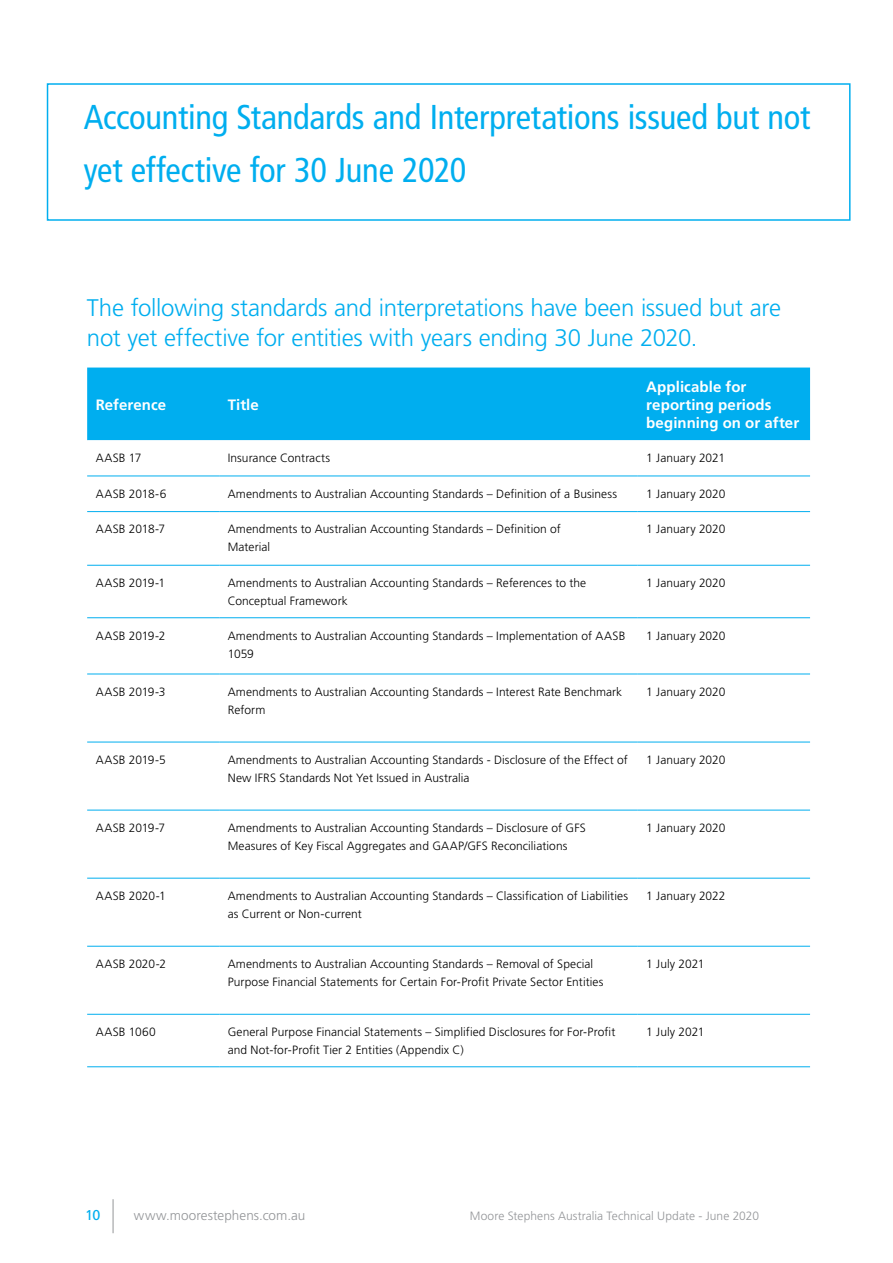
<style>
.page{position:relative;width:893px;height:1263px;background:#fff}
.page>*{position:absolute;margin:0;border:0;box-sizing:border-box;transform-origin:0 0}
.t1{font:condensed 34.5px/52.5px "Frutiger LT Std";letter-spacing:-.01em;color:#00aeef}
.t2{font:300 24px/30px "Frutiger LT Std";letter-spacing:-.01em;color:#00aeef}
.t3{font:700 15px/18px "Frutiger LT Std";letter-spacing:.005em;color:#fff}
.t4{font:14.25px "Frutiger LT Std";color:#00aeef}
.t5{font:300 13.5px "Frutiger LT Std";letter-spacing:.005em;color:#939598}
.t6{font:300 12px/18px "Frutiger LT Std";letter-spacing:.005em;color:#000}
.t7{font:300 12px "Frutiger LT Std";letter-spacing:.005em;color:#939598}
.t8{font:300 12px "Frutiger LT Std";letter-spacing:.025em;color:#000}
</style>
<div class="page">
<hr style="left:113px;top:1199px;width:1px;height:34px;background:#939598">
<div style="left:87px;top:368px;width:723px;height:72px;background:#00aeef"></div>
<svg style="left:87px;top:440px;width:723px;height:574px"></svg>
<hr style="left:87px;top:476px;width:132px;height:1px;background:#00aeef">
<hr style="left:219px;top:476px;width:419px;height:1px;background:#00aeef">
<hr style="left:638px;top:476px;width:172px;height:1px;background:#00aeef">
<hr style="left:87px;top:511px;width:132px;height:1px;background:#00aeef">
<hr style="left:219px;top:511px;width:419px;height:1px;background:#00aeef">
<hr style="left:638px;top:511px;width:172px;height:1px;background:#00aeef">
<hr style="left:87px;top:565px;width:132px;height:1px;background:#00aeef">
<hr style="left:219px;top:565px;width:419px;height:1px;background:#00aeef">
<hr style="left:638px;top:565px;width:172px;height:1px;background:#00aeef">
<hr style="left:87px;top:617px;width:132px;height:1px;background:#00aeef">
<hr style="left:219px;top:617px;width:419px;height:1px;background:#00aeef">
<hr style="left:638px;top:617px;width:172px;height:1px;background:#00aeef">
<hr style="left:87px;top:674px;width:132px;height:1px;background:#00aeef">
<hr style="left:219px;top:674px;width:419px;height:1px;background:#00aeef">
<hr style="left:638px;top:674px;width:172px;height:1px;background:#00aeef">
<hr style="left:87px;top:742px;width:132px;height:1px;background:#00aeef">
<hr style="left:219px;top:742px;width:419px;height:1px;background:#00aeef">
<hr style="left:638px;top:742px;width:172px;height:1px;background:#00aeef">
<hr style="left:87px;top:810px;width:132px;height:1px;background:#00aeef">
<hr style="left:219px;top:810px;width:419px;height:1px;background:#00aeef">
<hr style="left:638px;top:810px;width:172px;height:1px;background:#00aeef">
<hr style="left:87px;top:878px;width:132px;height:1px;background:#00aeef">
<hr style="left:219px;top:878px;width:419px;height:1px;background:#00aeef">
<hr style="left:638px;top:878px;width:172px;height:1px;background:#00aeef">
<hr style="left:87px;top:946px;width:132px;height:1px;background:#00aeef">
<hr style="left:219px;top:946px;width:419px;height:1px;background:#00aeef">
<hr style="left:638px;top:946px;width:172px;height:1px;background:#00aeef">
<hr style="left:87px;top:1014px;width:132px;height:1px;background:#00aeef">
<hr style="left:219px;top:1014px;width:419px;height:1px;background:#00aeef">
<hr style="left:638px;top:1014px;width:172px;height:1px;background:#00aeef">
<hr style="left:87px;top:1066px;width:132px;height:1px;background:#00aeef">
<hr style="left:219px;top:1066px;width:419px;height:1px;background:#00aeef">
<hr style="left:638px;top:1066px;width:172px;height:1px;background:#00aeef">
<h1 class="t1" style="left:84px;top:91px;width:728px">Accounting Standards and Interpretations issued but not yet effective for 30 June 2020</h1>
<h2 class="t2" style="left:87px;top:293px;width:696px">The following standards and interpretations have been issued but are not yet effective for entities with years ending 30 June 2020.</h2>
<p class="t3" style="left:96px;top:395px;width:72px">Reference</p>
<p class="t3" style="left:228px;top:395px;width:33px">Title</p>
<p class="t3" style="left:646px;top:377px;width:154px">Applicable for reporting periods beginning on or after</p>
<p class="t6" style="left:96px;top:449px;width:47px">AASB 17</p>
<p class="t6" style="left:228px;top:449px;width:104px">Insurance Contracts</p>
<p class="t6" style="left:646px;top:449px;width:80px">1 January 2021</p>
<p class="t6" style="left:96px;top:485px;width:72px">AASB 2018-6</p>
<p class="t6" style="left:228px;top:485px;width:391px">Amendments to Australian Accounting Standards – Definition of a Business</p>
<p class="t6" style="left:646px;top:485px;width:81px">1 January 2020</p>
<p class="t6" style="left:96px;top:520px;width:71px">AASB 2018-7</p>
<p class="t6" style="left:228px;top:520px;width:335px">Amendments to Australian Accounting Standards – Definition of<br>Material</p>
<p class="t6" style="left:646px;top:520px;width:81px">1 January 2020</p>
<p class="t6" style="left:96px;top:574px;width:71px">AASB 2019-1</p>
<p class="t6" style="left:228px;top:574px;width:360px">Amendments to Australian Accounting Standards – References to the<br>Conceptual Framework</p>
<p class="t6" style="left:646px;top:574px;width:81px">1 January 2020</p>
<p class="t6" style="left:96px;top:626px;width:71px">AASB 2019-2</p>
<p class="t6" style="left:228px;top:626px;width:399px">Amendments to Australian Accounting Standards – Implementation of AASB<br>1059</p>
<p class="t6" style="left:646px;top:626px;width:81px">1 January 2020</p>
<p class="t6" style="left:96px;top:683px;width:71px">AASB 2019-3</p>
<p class="t6" style="left:228px;top:683px;width:396px">Amendments to Australian Accounting Standards – Interest Rate Benchmark<br>Reform</p>
<p class="t6" style="left:646px;top:683px;width:81px">1 January 2020</p>
<p class="t6" style="left:96px;top:751px;width:72px">AASB 2019-5</p>
<p class="t6" style="left:228px;top:751px;width:402px">Amendments to Australian Accounting Standards - Disclosure of the Effect of<br>New IFRS Standards Not Yet Issued in Australia</p>
<p class="t6" style="left:646px;top:751px;width:81px">1 January 2020</p>
<p class="t6" style="left:96px;top:819px;width:71px">AASB 2019-7</p>
<p class="t6" style="left:228px;top:819px;width:360px">Amendments to Australian Accounting Standards – Disclosure of GFS<br>Measures of Key Fiscal Aggregates and GAAP/GFS Reconciliations</p>
<p class="t6" style="left:646px;top:819px;width:81px">1 January 2020</p>
<p class="t6" style="left:96px;top:887px;width:72px">AASB 2020-1</p>
<p class="t6" style="left:228px;top:887px;width:402px">Amendments to Australian Accounting Standards – Classification of Liabilities as Current or Non-current</p>
<p class="t6" style="left:646px;top:887px;width:81px">1 January 2022</p>
<p class="t6" style="left:96px;top:955px;width:72px">AASB 2020-2</p>
<p class="t6" style="left:228px;top:955px;width:377px">Amendments to Australian Accounting Standards – Removal of Special<br>Purpose Financial Statements for Certain For-Profit Private Sector Entities</p>
<p class="t6" style="left:646px;top:955px;width:60px">1 July 2021</p>
<p class="t8" style="left:96px;top:1025px;width:62px">AASB 1060</p>
<p class="t6" style="left:228px;top:1023px;width:389px">General Purpose Financial Statements – Simplified Disclosures for For-Profit and Not-for-Profit Tier 2 Entities (Appendix C)</p>
<p class="t6" style="left:646px;top:1023px;width:60px">1 July 2021</p>
<p class="t4" style="left:85px;top:1207px;width:17px">10</p>
<p class="t5" style="left:134px;top:1208px;width:173px">www.moorestephens.com.au</p>
<p class="t7" style="left:470px;top:1209px;width:291px">Moore Stephens Australia Technical Update - June 2020</p>
</div>
